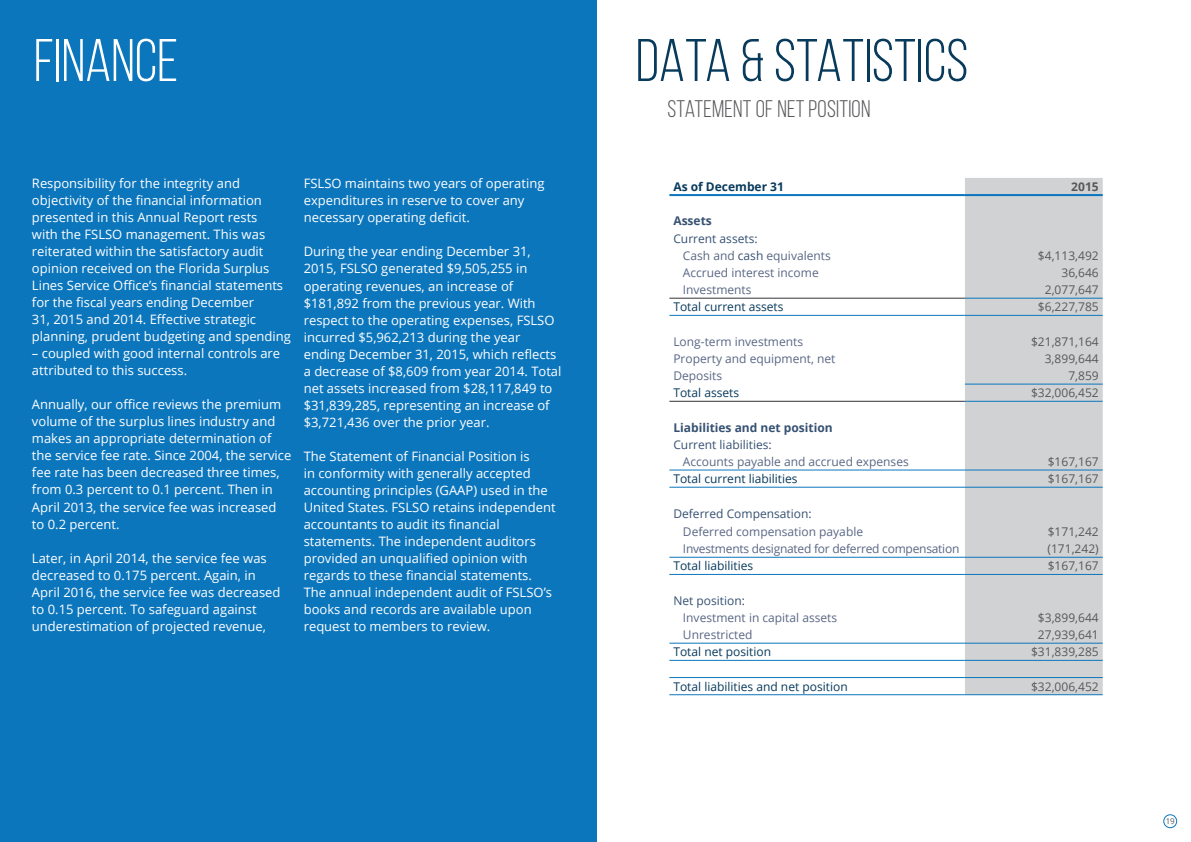
<style>
.page{position:relative;width:1191px;height:842px;background:#fff}
.page>*{position:absolute;margin:0;border:0;box-sizing:border-box;transform-origin:0 0}
.t1{font:60px "Bebas Neue";color:#083a5c}
.t2{font:60px "Bebas Neue";color:#fff}
.t3{font:24px "Bebas Neue";letter-spacing:.01em;color:#57585a}
.t4{font:13px/17px "Open Sans";color:#fff}
.t5{font:12px "Open Sans";color:#596785}
.t6{font:12px "Open Sans";color:#57585a}
.t7{font:12px "Open Sans";color:#083a5c}
.t8{font:12px/17.2px "Open Sans";color:#365173}
.t9{font:12px "Open Sans";letter-spacing:-.02em;color:#596785}
.t10{font:700 12px "Open Sans";color:#365173}
.t11{font:700 12px "Open Sans";color:#083a5c}
.t12{font:700 12px "Open Sans";color:#57585a}
.t13{font:8px "Open Sans";color:#57585a}
.s1{color:#596785}
</style>
<div class="page">
<div style="left:1163px;top:815px;width:13px;height:13px;border:1px solid #0c76bd;border-radius:50%"></div>
<div style="left:965px;top:178px;width:137px;height:516px;background:#d1d2d4"></div>
<hr style="left:965px;top:298px;width:137px;height:1px;background:#0c76bd">
<hr style="left:669px;top:315px;width:296px;height:1px;background:#0c76bd">
<hr style="left:965px;top:315px;width:137px;height:1px;background:#0c76bd">
<hr style="left:669px;top:194px;width:296px;height:2px;background:#0c76bd">
<hr style="left:965px;top:194px;width:137px;height:2px;background:#0c76bd">
<hr style="left:965px;top:384px;width:137px;height:1px;background:#0c76bd">
<hr style="left:965px;top:401px;width:137px;height:1px;background:#0c76bd">
<hr style="left:669px;top:470px;width:296px;height:1px;background:#0c76bd">
<hr style="left:965px;top:470px;width:137px;height:1px;background:#0c76bd">
<hr style="left:669px;top:487px;width:296px;height:1px;background:#0c76bd">
<hr style="left:965px;top:487px;width:137px;height:1px;background:#0c76bd">
<hr style="left:669px;top:557px;width:296px;height:1px;background:#0c76bd">
<hr style="left:965px;top:557px;width:137px;height:1px;background:#0c76bd">
<hr style="left:669px;top:574px;width:296px;height:1px;background:#0c76bd">
<hr style="left:965px;top:574px;width:137px;height:1px;background:#0c76bd">
<hr style="left:669px;top:643px;width:296px;height:1px;background:#0c76bd">
<hr style="left:965px;top:643px;width:137px;height:1px;background:#0c76bd">
<hr style="left:669px;top:660px;width:296px;height:1px;background:#0c76bd">
<hr style="left:965px;top:660px;width:137px;height:1px;background:#0c76bd">
<hr style="left:669px;top:677px;width:296px;height:1px;background:#0c76bd">
<hr style="left:965px;top:677px;width:137px;height:1px;background:#0c76bd">
<hr style="left:669px;top:694px;width:296px;height:1px;background:#0c76bd">
<hr style="left:965px;top:694px;width:137px;height:1px;background:#0c76bd">
<hr style="left:669px;top:298px;width:296px;height:1px;background:#343236">
<hr style="left:669px;top:401px;width:296px;height:1px;background:#343236">
<div style="left:0;top:0;width:597px;height:842px;background:#0c76bd"></div>
<h1 class="t2" style="left:34px;top:28px;width:146px">FINANCE</h1>
<p class="t4" style="left:32px;top:175px;width:260px">Responsibility for the integrity and objectivity of the financial information presented in this Annual Report rests<br>with the FSLSO management. This was reiterated within the satisfactory audit opinion received on the Florida Surplus Lines Service Office’s financial statements for the fiscal years ending December<br>31, 2015 and 2014. Effective strategic planning, prudent budgeting and spending</p>
<p class="t4" style="left:32px;top:345px;width:250px">– coupled with good internal controls are attributed to this success.</p>
<p class="t4" style="left:32px;top:396px;width:261px">Annually, our office reviews the premium volume of the surplus lines industry and makes an appropriate determination of the service fee rate. Since 2004, the service fee rate has been decreased three times, from 0.3 percent to 0.1 percent. Then in April 2013, the service fee was increased to 0.2 percent.</p>
<p class="t4" style="left:32px;top:549px;width:250px">Later, in April 2014, the service fee was decreased to 0.175 percent. Again, in April 2016, the service fee was decreased to 0.15 percent. To safeguard against underestimation of projected revenue,</p>
<p class="t4" style="left:304px;top:175px;width:242px">FSLSO maintains two years of operating expenditures in reserve to cover any necessary operating deficit.</p>
<p class="t4" style="left:304px;top:243px;width:259px">During the year ending December 31, 2015, FSLSO generated $9,505,255 in operating revenues, an increase of $181,892 from the previous year. With respect to the operating expenses, FSLSO incurred $5,962,213 during the year ending December 31, 2015, which reflects a decrease of $8,609 from year 2014. Total net assets increased from $28,117,849 to $31,839,285, representing an increase of $3,721,436 over the prior year.</p>
<p class="t4" style="left:304px;top:447px;width:253px">The Statement of Financial Position is<br>in conformity with generally accepted accounting principles (GAAP) used in the United States. FSLSO retains independent accountants to audit its financial statements. The independent auditors provided an unqualified opinion with regards to these financial statements.<br>The annual independent audit of FSLSO’s books and records are available upon request to members to review.</p>
<h1 class="t1" style="left:636px;top:28px;width:334px">DATA &amp; STATISTICS</h1>
<h2 class="t3" style="left:667px;top:96px;width:204px">STATEMENT OF NET POSITION</h2>
<p class="t11" style="left:673px;top:178px;width:112px">As of December 31</p>
<p class="t12" style="left:1071px;top:178px;width:29px">2015</p>
<p class="t10" style="left:673px;top:213px;width:40px">Assets</p>
<p class="t8" style="left:683px;top:229px;width:149px;text-indent:-10px">Current assets:<br><span class="s1">Cash and</span> cash <span class="s1">equivalents</span></p>
<p class="t6" style="left:1038px;top:247px;width:62px">$4,113,492</p>
<p class="t5" style="left:683px;top:264px;width:137px">Accrued interest income</p>
<p class="t6" style="left:1061px;top:264px;width:39px">36,646</p>
<p class="t5" style="left:683px;top:282px;width:70px">Investments</p>
<p class="t6" style="left:1044px;top:282px;width:55px">2,077,647</p>
<p class="t7" style="left:673px;top:299px;width:112px">Total current assets</p>
<p class="t6" style="left:1038px;top:299px;width:62px">$6,227,785</p>
<p class="t5" style="left:673px;top:333px;width:131px">Long-term investments</p>
<p class="t6" style="left:1031px;top:333px;width:69px">$21,871,164</p>
<p class="t5" style="left:673px;top:350px;width:164px">Property and equipment, net</p>
<p class="t6" style="left:1044px;top:350px;width:55px">3,899,644</p>
<p class="t5" style="left:673px;top:368px;width:50px">Deposits</p>
<p class="t6" style="left:1068px;top:368px;width:32px">7,859</p>
<p class="t7" style="left:673px;top:385px;width:67px">Total assets</p>
<p class="t6" style="left:1031px;top:385px;width:69px">$32,006,452</p>
<p class="t10" style="left:673px;top:419px;width:161px">Liabilities and net position</p>
<p class="t8" style="left:673px;top:436px;width:100px">Current liabilities:</p>
<p class="t5" style="left:683px;top:453px;width:227px">Accounts payable and accrued expenses</p>
<p class="t6" style="left:1047px;top:453px;width:52px">$167,167</p>
<p class="t7" style="left:673px;top:471px;width:126px">Total current liabilities</p>
<p class="t6" style="left:1047px;top:471px;width:52px">$167,167</p>
<p class="t8" style="left:673px;top:504px;width:140px">Deferred Compensation:</p>
<p class="t5" style="left:683px;top:523px;width:182px">Deferred compensation payable</p>
<p class="t6" style="left:1047px;top:523px;width:52px">$171,242</p>
<p class="t9" style="left:683px;top:541px;width:278px">Investments designated for deferred compensation</p>
<p class="t6" style="left:1047px;top:541px;width:53px">(171,242)</p>
<p class="t7" style="left:673px;top:558px;width:81px">Total liabilities</p>
<p class="t6" style="left:1047px;top:558px;width:52px">$167,167</p>
<p class="t8" style="left:673px;top:592px;width:73px">Net position:</p>
<p class="t5" style="left:683px;top:609px;width:156px">Investment in capital assets</p>
<p class="t6" style="left:1038px;top:609px;width:62px">$3,899,644</p>
<p class="t5" style="left:683px;top:627px;width:71px">Unrestricted</p>
<p class="t6" style="left:1038px;top:627px;width:62px">27,939,641</p>
<p class="t7" style="left:673px;top:644px;width:99px">Total net position</p>
<p class="t6" style="left:1031px;top:644px;width:69px">$31,839,285</p>
<p class="t7" style="left:673px;top:678px;width:176px">Total liabilities and net position</p>
<p class="t6" style="left:1031px;top:678px;width:69px">$32,006,452</p>
<p class="t13" style="left:1165px;top:815px;width:11px">19</p>
</div>
